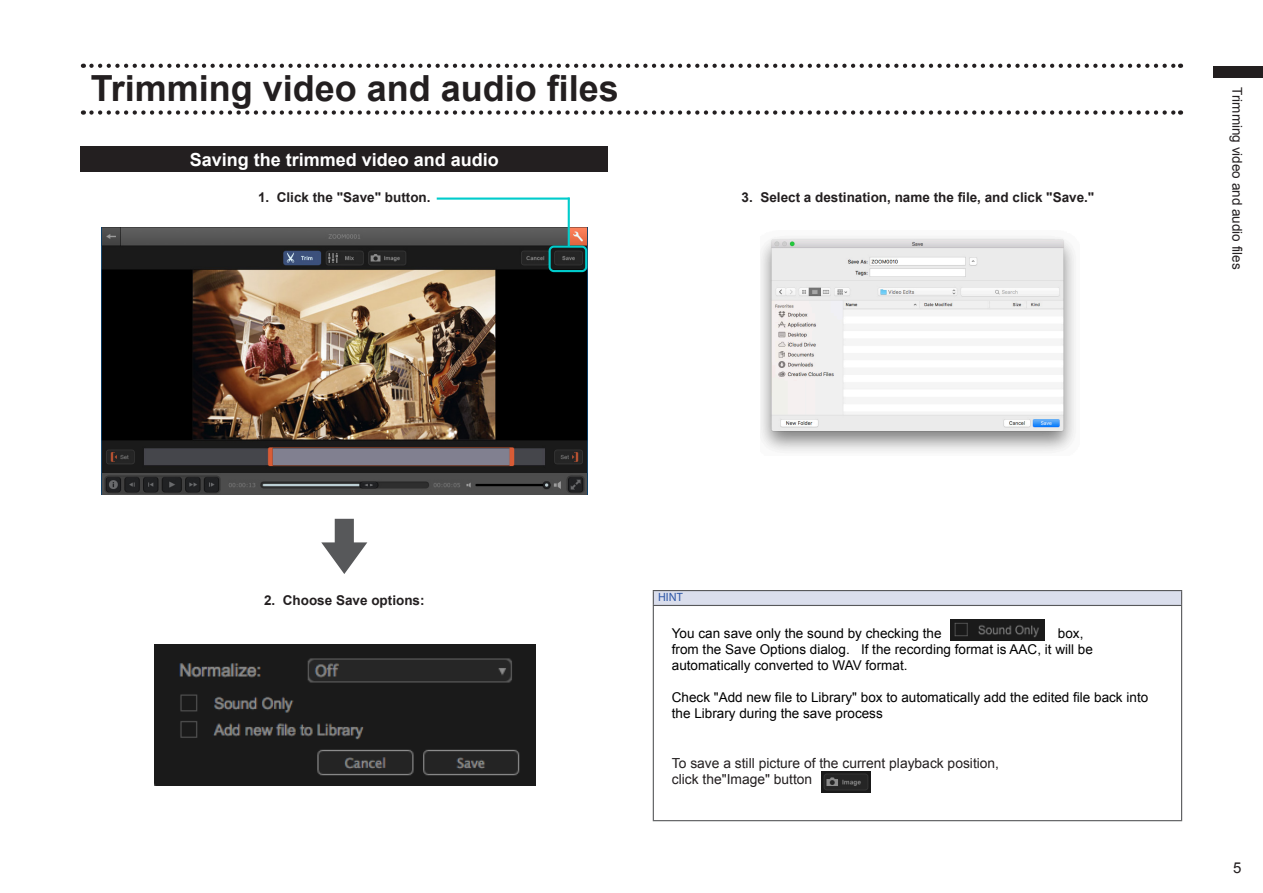
<style>
.page{position:relative;width:1263px;height:893px;background:#fff}
.page>*{position:absolute;margin:0;border:0;box-sizing:border-box;transform-origin:0 0}
.章タイトル{font:700 36px "Arial";color:#231f20}
.節タイトル{font:700 18px "Arial";color:#fff}
.t1{font:15px "Arial";color:#231f20}
.t2{font:13.8px "Arial";color:#231f20}
.t3{font:13.5px/15.9px "Arial";color:#000}
.t4{font:700 13.5px "Arial";color:#231f20}
.t5{font:13.5px "Arial";color:#231f20}
.HINT-title{font:12px "Myriad Pro";color:#2d56a5}
</style>
<div class="page">
<div style="left:1213px;top:66px;width:50px;height:12px;background:#231f20"></div>
<div style="left:81px;top:147px;width:527px;height:25px;background:#231f20"></div>
<svg style="left:91px;top:64px;width:1090px;height:4px"></svg>
<svg style="left:91px;top:110px;width:1090px;height:5px"></svg>
<img style="left:101px;top:227px;width:486px;height:268px">
<hr style="left:568px;top:198px;width:2px;height:49px;background:#0cc">
<div style="left:337px;top:519px;width:14px;height:37px;background:#57585a"></div>
<svg style="left:321px;top:542px;width:46px;height:32px"></svg>
<div style="left:549px;top:246px;width:38px;height:26px;border:2px solid #0cc;border-radius:4px"></div>
<hr style="left:437px;top:198px;width:133px;height:2px;background:#0cc">
<img style="left:761px;top:238px;width:313px;height:214px">
<div style="left:653px;top:591px;width:528px;height:14px;background:#dadeec"></div>
<hr style="left:653px;top:590px;width:529px;height:1px;background:#57585a">
<svg style="left:653px;top:591px;width:1px;height:14px"></svg>
<svg style="left:1181px;top:591px;width:1px;height:14px"></svg>
<hr style="left:653px;top:605px;width:529px;height:1px;background:#57585a">
<hr style="left:653px;top:606px;width:1px;height:214px;background:#57585a">
<hr style="left:1181px;top:606px;width:1px;height:214px;background:#57585a">
<hr style="left:653px;top:820px;width:529px;height:1px;background:#57585a">
<img style="left:950px;top:619px;width:95px;height:21px">
<img style="left:822px;top:771px;width:48px;height:22px">
<img style="left:154px;top:644px;width:382px;height:142px">
<p class="章タイトル" style="left:91px;top:65px;width:530px">Trimming video and audio files</p>
<p class="節タイトル" style="left:190px;top:148px;width:311px">Saving the trimmed video and audio</p>
<p class="t4" style="left:258px;top:188px;width:174px">1. Click the "Save" button.</p>
<p class="t4" style="left:742px;top:188px;width:354px">3. Select a destination, name the file, and click "Save."</p>
<p class="t5" style="left:1246px;top:87px;width:184px;rotate:90deg">Trimming video and audio files</p>
<p class="t4" style="left:264px;top:591px;width:162px">2. Choose Save options:</p>
<p class="HINT-title" style="left:658px;top:590px;width:26px">HINT</p>
<p class="t3" style="left:672px;top:625px;width:271px">You can save only the sound by checking the</p>
<p class="t3" style="left:1058px;top:625px;width:27px">box,</p>
<p class="t3" style="left:672px;top:641px;width:422px">from the Save Options dialog. If the recording format is AAC, it will be automatically converted to WAV format.</p>
<p class="t3" style="left:672px;top:689px;width:478px">Check "Add new file to Library" box to automatically add the edited file back into</p>
<p class="t3" style="left:672px;top:705px;width:212px">the Library during the save process</p>
<p class="t2" style="left:672px;top:754px;width:329px">To save a still picture of the current playback position,</p>
<p class="t2" style="left:672px;top:770px;width:142px">click the"Image" button</p>
<p class="t1" style="left:1233px;top:858px;width:10px">5</p>
</div>
